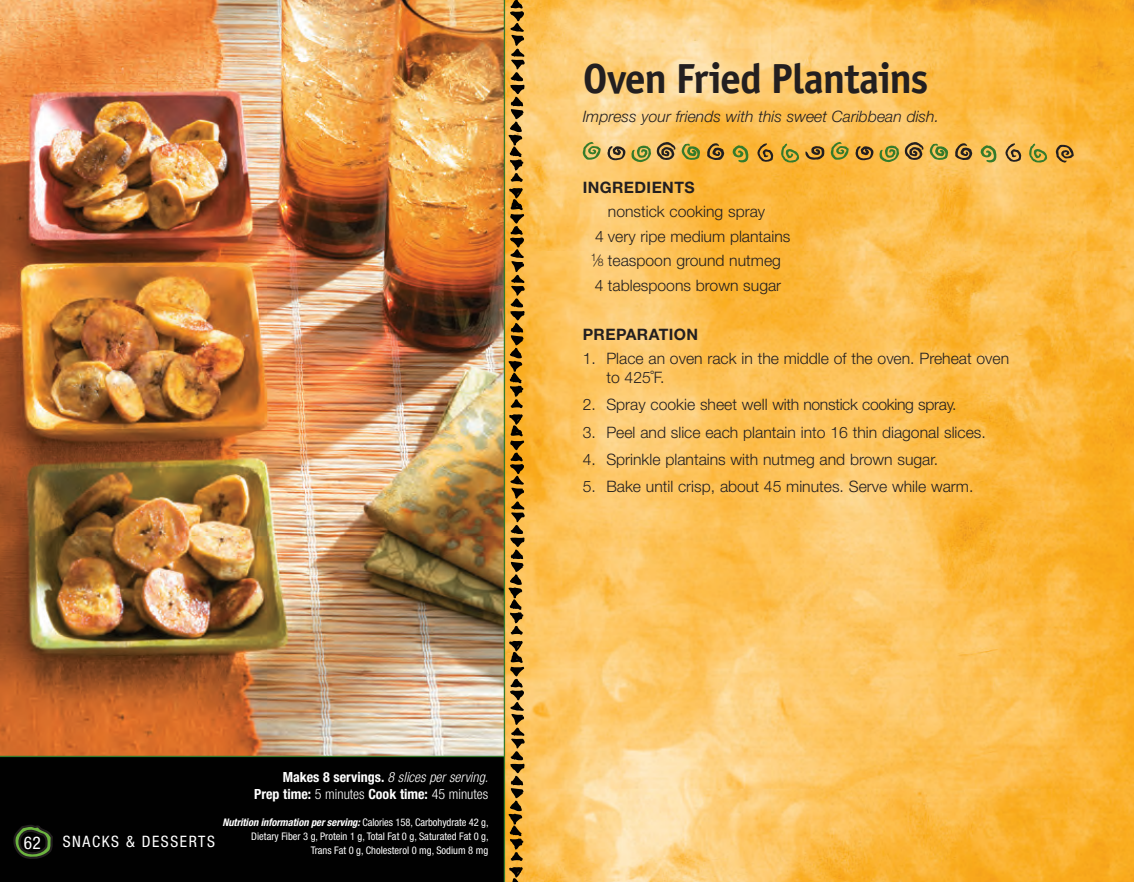
<style>
.page{position:relative;width:1134px;height:882px;background:#fff}
.page>*{position:absolute;margin:0;border:0;box-sizing:border-box;transform-origin:0 0}
.t1{font:42px "Officina Sans Bold A";letter-spacing:-.03em;color:#231f20}
.t2{font:condensed 17.5px "Helvetica Neue LT Std";color:#fff}
.t3{font:300 15.75px/19.2px "Helvetica Neue LT Std";color:#231f20}
.t4{font:300 15.75px "Helvetica Neue LT Std";letter-spacing:-.02em;color:#231f20}
.t5{font:italic 300 15.75px "Helvetica Neue LT Std";color:#231f20}
.t6{font:700 15.75px "Helvetica Neue LT Std";letter-spacing:.025em;color:#231f20}
.t7{font:condensed 15.75px "Helvetica Neue LT Std";letter-spacing:.1em;color:#fff}
.t8{font:700 condensed 14px/17.5px "Helvetica Neue LT Std";color:#fff;text-align:right}
.t9{font:condensed 10.5px/14px "Helvetica Neue LT Std";color:#fff;text-align:right}
.s1{font-size:10.5px}
.s2{font-weight:300;font-style:italic}
.s3{font-weight:300}
.s4{font-weight:700;font-style:italic}
</style>
<div class="page">
<img style="left:505px;top:0;width:629px;height:882px">
<svg style="left:509px;top:0;width:16px;height:182px;background:#9f7b3b"></svg>
<svg style="left:509px;top:188px;width:16px;height:220px;background:#9d7121"></svg>
<svg style="left:509px;top:414px;width:16px;height:221px;background:#9e7429"></svg>
<svg style="left:509px;top:867px;width:14px;height:15px"></svg>
<svg style="left:509px;top:641px;width:16px;height:220px;background:#9e7834"></svg>
<img style="left:0;top:0;width:504px;height:756px">
<svg style="left:1056px;top:144px;width:18px;height:21px"></svg>
<svg style="left:831px;top:140px;width:18px;height:21px"></svg>
<svg style="left:1004px;top:143px;width:18px;height:20px"></svg>
<svg style="left:930px;top:143px;width:19px;height:17px"></svg>
<svg style="left:1028px;top:143px;width:19px;height:20px"></svg>
<svg style="left:981px;top:145px;width:16px;height:18px"></svg>
<svg style="left:805px;top:145px;width:20px;height:16px"></svg>
<svg style="left:955px;top:142px;width:17px;height:18px"></svg>
<svg style="left:855px;top:141px;width:69px;height:22px;background:#bd9944"></svg>
<svg style="left:583px;top:140px;width:18px;height:21px"></svg>
<svg style="left:756px;top:143px;width:18px;height:20px"></svg>
<svg style="left:780px;top:143px;width:19px;height:20px"></svg>
<svg style="left:733px;top:145px;width:16px;height:18px"></svg>
<svg style="left:707px;top:142px;width:17px;height:18px"></svg>
<svg style="left:607px;top:141px;width:94px;height:22px;background:#c0a454"></svg>
<div style="left:0;top:756px;width:504px;height:126px;background:#010101"></div>
<svg style="left:13px;top:825px;width:40px;height:34px"></svg>
<hr style="left:0;top:756px;width:504px;height:1px;background:#357b2b">
<hr style="left:504px;top:0;width:1px;height:882px;background:#357b2b">
<h2 class="t1" style="left:583px;top:53px;width:347px">Oven Fried Plantains</h2>
<h3 class="t5" style="left:583px;top:107px;width:358px">Impress your friends with this sweet Caribbean dish.</h3>
<h4 class="t6" style="left:583px;top:178px;width:113px">INGREDIENTS</h4>
<p class="t3" style="left:608px;top:202px;width:159px">nonstick cooking spray</p>
<p class="t3" style="left:595px;top:226px;width:197px">4 very ripe medium plantains</p>
<p class="t3" style="left:591px;top:251px;width:192px"><sup>1</sup>⁄<span class="s1">8</span> teaspoon ground nutmeg</p>
<p class="t3" style="left:595px;top:275px;width:188px">4 tablespoons brown sugar</p>
<h4 class="t6" style="left:583px;top:325px;width:117px">PREPARATION</h4>
<p class="t3" style="left:606px;top:348px;width:404px;text-indent:-24px">1. Place an oven rack in the middle of the oven. Preheat oven to 425˚F.</p>
<p class="t4" style="left:583px;top:395px;width:375px">2. Spray cookie sheet well with nonstick cooking spray.</p>
<p class="t3" style="left:583px;top:422px;width:405px">3. Peel and slice each plantain into 16 thin diagonal slices.</p>
<p class="t3" style="left:583px;top:449px;width:357px">4. Sprinkle plantains with nutmeg and brown sugar.</p>
<p class="t3" style="left:583px;top:476px;width:392px">5. Bake until crisp, about 45 minutes. Serve while warm.</p>
<p class="t2" style="left:24px;top:833px;width:18px">62</p>
<p class="t7" style="left:63px;top:833px;width:154px">SNACKS &amp; DESSERTS</p>
<p class="t8" style="left:254px;top:768px;width:236px">Makes 8 servings. <span class="s2">8 slices per serving.<br></span>Prep time: <span class="s3">5 minutes</span> Cook time: <span class="s3">45 minutes</span></p>
<p class="t9" style="left:222px;top:816px;width:268px"><span class="s4">Nutrition information per serving:</span> Calories 158, Carbohydrate 42 g,<br>Dietary Fiber 3 g, Protein 1 g, Total Fat 0 g, Saturated Fat 0 g,<br>Trans Fat 0 g, Cholesterol 0 mg, Sodium 8 mg</p>
</div>
